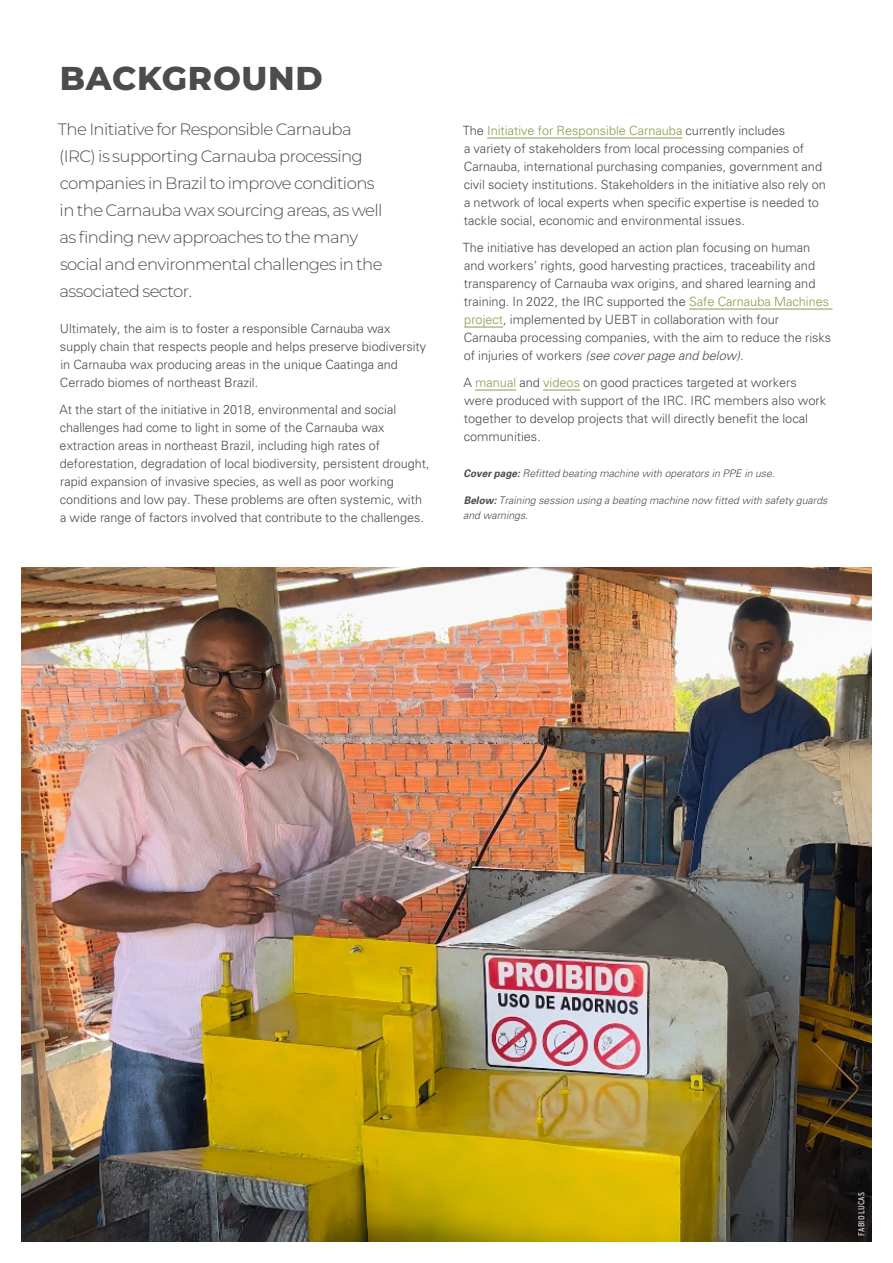
<style>
.page{position:relative;width:893px;height:1263px;background:#fff}
.page>*{position:absolute;margin:0;border:0;box-sizing:border-box;transform-origin:0 0}
._1__Sub_1{font:800 33px "Montserrat";letter-spacing:.02em;color:#4b4c4d}
._5__Standfirst{font:300 16.5px/27px "Montserrat";letter-spacing:-.035em;color:#4b4c4d}
._0__Body{font:300 12.75px/18px "Univers";color:#4b4c4d}
._0__Body-2{font:italic 300 10.5px/15px "Univers";color:#4b4c4d}
.t1{font:condensed 9px "Interstate";letter-spacing:.01em;color:#fff}
.s1{color:#859e4d}
.s2{font-style:italic}
.s3{font-weight:700}
</style>
<div class="page">
<hr style="left:487px;top:138px;width:195px;height:1px;background:#859e4d">
<hr style="left:689px;top:309px;width:143px;height:1px;background:#859e4d">
<hr style="left:464px;top:327px;width:39px;height:1px;background:#859e4d">
<hr style="left:475px;top:390px;width:41px;height:1px;background:#859e4d">
<hr style="left:543px;top:390px;width:37px;height:1px;background:#859e4d">
<img style="left:21px;top:567px;width:851px;height:675px">
<p class="_1__Sub_1" style="left:60px;top:56px;width:264px">BACKGROUND</p>
<p class="_5__Standfirst" style="left:58px;top:115px;width:326px">The Initiative for Responsible Carnauba (IRC) is supporting Carnauba processing companies in Brazil to improve conditions in the Carnauba wax sourcing areas, as well as finding new approaches to the many social and environmental challenges in the associated sector.</p>
<p class="_0__Body" style="left:60px;top:319px;width:368px">Ultimately, the aim is to foster a responsible Carnauba wax supply chain that respects people and helps preserve biodiversity in Carnauba wax producing areas in the unique Caatinga and Cerrado biomes of northeast Brazil.</p>
<p class="_0__Body" style="left:60px;top:400px;width:372px">At the start of the initiative in 2018, environmental and social challenges had come to light in some of the Carnauba wax extraction areas in northeast Brazil, including high rates of deforestation, degradation of local biodiversity, persistent drought, rapid expansion of invasive species, as well as poor working conditions and low pay. These problems are often systemic, with a wide range of factors involved that contribute to the challenges.</p>
<p class="_0__Body" style="left:463px;top:121px;width:365px">The <span class="s1">Initiative for Responsible Carnauba</span> currently includes<br>a variety of stakeholders from local processing companies of Carnauba, international purchasing companies, government and civil society institutions. Stakeholders in the initiative also rely on a network of local experts when specific expertise is needed to tackle social, economic and environmental issues.</p>
<p class="_0__Body" style="left:463px;top:238px;width:370px">The initiative has developed an action plan focusing on human and workers’ rights, good harvesting practices, traceability and transparency of Carnauba wax origins, and shared learning and training. In 2022, the IRC supported the <span class="s1">Safe Carnauba Machines project</span>, implemented by UEBT in collaboration with four Carnauba processing companies, with the aim to reduce the risks of injuries of workers <span class="s2">(see cover page and below)</span>.</p>
<p class="_0__Body" style="left:463px;top:373px;width:364px">A <span class="s1">manual</span> and <span class="s1">videos</span> on good practices targeted at workers were produced with support of the IRC. IRC members also work together to develop projects that will directly benefit the local communities.</p>
<p class="_0__Body-2" style="left:464px;top:466px;width:313px"><span class="s3">Cover page:</span> Refitted beating machine with operators in PPE in use.</p>
<p class="_0__Body-2" style="left:463px;top:493px;width:366px"><span class="s3">Below:</span> Training session using a beating machine now fitted with safety guards and warnings.</p>
<p class="t1" style="left:856px;top:1236px;width:45px;rotate:-90deg">FABIO LUCAS</p>
</div>
